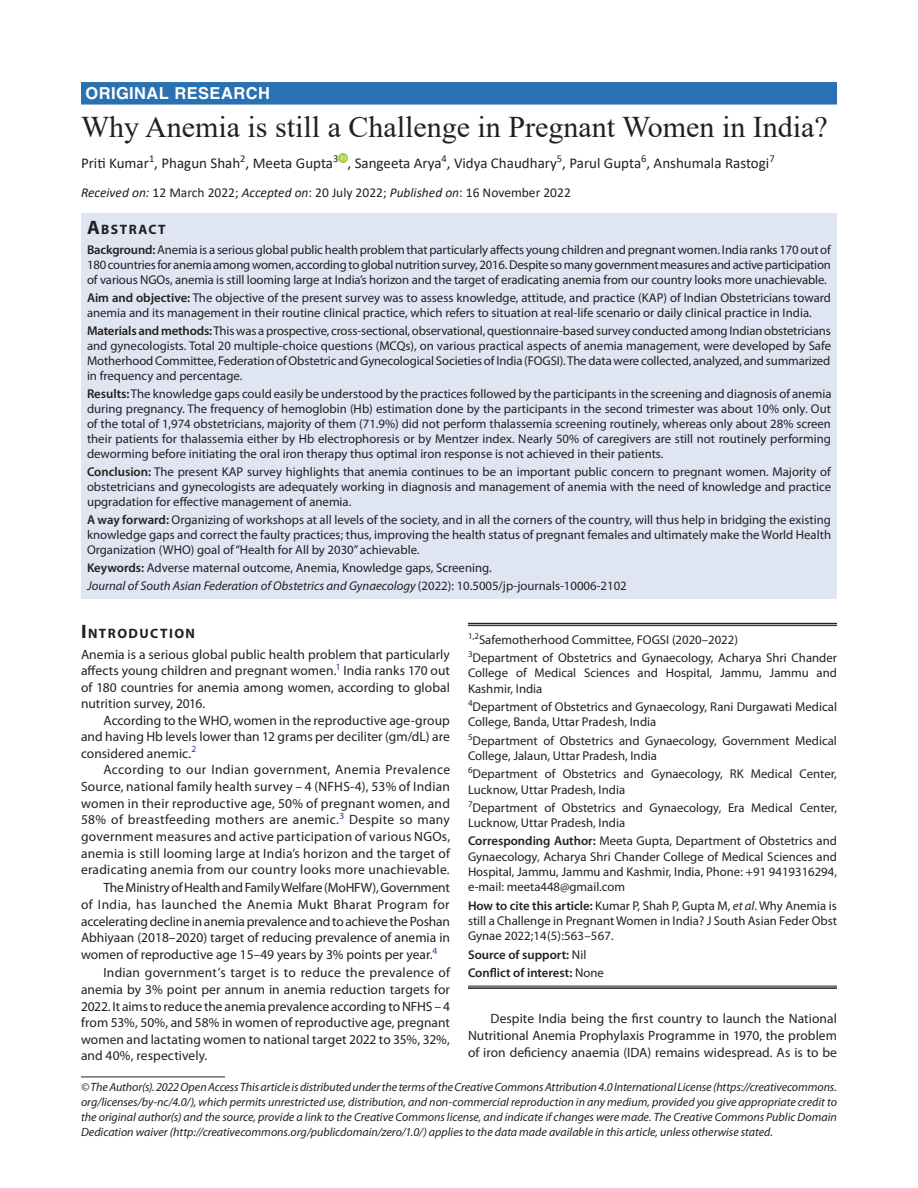
<style>
.page{position:relative;width:918px;height:1188px;background:#fff}
.page>*{position:absolute;margin:0;border:0;box-sizing:border-box;transform-origin:0 0}
.t1{font:30px "Times New Roman";color:#231f20}
.ArticleType{font:700 16.5px "Helvetica LT Std";letter-spacing:.025em;color:#fff}
.AuthorName{font:15px "Calibri";color:#231f20}
.Head-1{font:700 13.65px "Myriad Pro";letter-spacing:.105em;color:#231f20}
.AbstractTitle{font:700 13.65px "Myriad Pro";letter-spacing:.105em;color:#231f20}
.Para-Indent{font:13.5px/16.6px "Myriad Pro";letter-spacing:.005em;color:#231f20;text-align:justify}
.Para-NoIndent{font:13.5px/16.5px "Myriad Pro";color:#231f20;text-align:justify}
.ArticleDate{font:13.5px "Calibri";color:#231f20}
.Abstract-Para-first{font:12.75px/15px "Myriad Pro";color:#231f20;text-align:justify}
.Affiliation-foot{font:12.75px/15.3px "Myriad Pro";color:#231f20}
.Corresponding_Author{font:12.75px/15.3px "Myriad Pro";color:#231f20;text-align:justify}
.How_to_Cite{font:12.75px/15.3px "Myriad Pro";color:#231f20;text-align:justify}
.Affiliation{font:12.75px/15.3px "Myriad Pro";color:#231f20;text-align:justify}
.JT_DOI{font:italic 12.75px "Myriad Pro";color:#231f20}
.Keywords{font:12.75px "Myriad Pro";color:#231f20}
.Affiliation-first{font:12.75px "Myriad Pro";color:#231f20}
.COI{font:600 12.75px "Myriad Pro";color:#231f20}
.Source{font:600 12.75px "Myriad Pro";color:#231f20}
.FootNote{font:italic 12px/15px "Myriad Pro";color:#231f20;text-align:justify}
.s1{font-style:italic}
.s2{font-size:19.5px}
.s3{font-weight:600}
.s4{font-style:normal}
.s5{font-weight:400}
</style>
<div class="page">
<div style="left:81px;top:82px;width:756px;height:23px;background:#2971b2"></div>
<div style="left:81px;top:214px;width:756px;height:25px;background:#dfe5f2"></div>
<div style="left:81px;top:238px;width:756px;height:55px;background:#dfe5f2"></div>
<div style="left:81px;top:286px;width:756px;height:40px;background:#dfe5f2"></div>
<div style="left:81px;top:319px;width:756px;height:70px;background:#dfe5f2"></div>
<div style="left:81px;top:382px;width:756px;height:85px;background:#dfe5f2"></div>
<div style="left:81px;top:460px;width:756px;height:55px;background:#dfe5f2"></div>
<div style="left:81px;top:508px;width:756px;height:55px;background:#dfe5f2"></div>
<div style="left:81px;top:556px;width:756px;height:25px;background:#dfe5f2"></div>
<div style="left:81px;top:574px;width:756px;height:25px;background:#dfe5f2"></div>
<svg style="left:338px;top:154px;width:10px;height:9px"></svg>
<hr style="left:468px;top:623px;width:369px;height:1px;background:#231f20">
<hr style="left:468px;top:625px;width:369px;height:1px;background:#231f20">
<hr style="left:468px;top:986px;width:369px;height:1px;background:#231f20">
<hr style="left:468px;top:987px;width:369px;height:2px;background:#231f20">
<hr style="left:81px;top:1077px;width:144px;height:1px;background:#231f20">
<p class="ArticleType" style="left:86px;top:83px;width:186px">ORIGINAL RESEARCH</p>
<p class="t1" style="left:81px;top:106px;width:748px">Why Anemia is still a Challenge in Pregnant Women in India?</p>
<p class="AuthorName" style="left:81px;top:153px;width:695px">Priti Kumar<sup>1</sup>, Phagun Shah<sup>2</sup>, Meeta Gupta<sup>3</sup> , Sangeeta Arya<sup>4</sup>, Vidya Chaudhary<sup>5</sup>, Parul Gupta<sup>6</sup>, Anshumala Rastogi<sup>7</sup></p>
<p class="ArticleDate" style="left:81px;top:183px;width:491px"><span class="s1">Received on:</span> 12 March 2022; <span class="s1">Accepted on</span>: 20 July 2022; <span class="s1">Published on</span>: 16 November 2022</p>
<p class="AbstractTitle" style="left:87px;top:221px;width:80px"><span class="s2">A</span>BSTRACT</p>
<p class="Abstract-Para-first" style="left:87px;top:242px;width:745px"><span class="s3">Background:</span> Anemia is a serious global public health problem that particularly affects young children and pregnant women. India ranks 170 out of 180 countries for anemia among women, according to global nutrition survey, 2016. Despite so many government measures and active participation of various NGOs, anemia is still looming large at India’s horizon and the target of eradicating anemia from our country looks more unachievable.</p>
<p class="Abstract-Para-first" style="left:87px;top:290px;width:746px"><span class="s3">Aim and objective:</span> The objective of the present survey was to assess knowledge, attitude, and practice (KAP) of Indian Obstetricians toward anemia and its management in their routine clinical practice, which refers to situation at real-life scenario or daily clinical practice in India.</p>
<p class="Abstract-Para-first" style="left:87px;top:323px;width:746px"><span class="s3">Materials and methods:</span> This was a prospective, cross-sectional, observational, questionnaire-based survey conducted among Indian obstetricians and gynecologists. Total 20 multiple-choice questions (MCQs), on various practical aspects of anemia management, were developed by Safe Motherhood Committee, Federation of Obstetric and Gynecological Societies of India (FOGSI). The data were collected, analyzed, and summarized in frequency and percentage.</p>
<p class="Abstract-Para-first" style="left:87px;top:386px;width:746px"><span class="s3">Results:</span> The knowledge gaps could easily be understood by the practices followed by the participants in the screening and diagnosis of anemia during pregnancy. The frequency of hemoglobin (Hb) estimation done by the participants in the second trimester was about 10% only. Out of the total of 1,974 obstetricians, majority of them (71.9%) did not perform thalassemia screening routinely, whereas only about 28% screen their patients for thalassemia either by Hb electrophoresis or by Mentzer index. Nearly 50% of caregivers are still not routinely performing deworming before initiating the oral iron therapy thus optimal iron response is not achieved in their patients.</p>
<p class="Abstract-Para-first" style="left:87px;top:464px;width:746px"><span class="s3">Conclusion:</span> The present KAP survey highlights that anemia continues to be an important public concern to pregnant women. Majority of obstetricians and gynecologists are adequately working in diagnosis and management of anemia with the need of knowledge and practice upgradation for effective management of anemia.</p>
<p class="Abstract-Para-first" style="left:87px;top:512px;width:746px"><span class="s3">A way forward:</span> Organizing of workshops at all levels of the society, and in all the corners of the country, will thus help in bridging the existing knowledge gaps and correct the faulty practices; thus, improving the health status of pregnant females and ultimately make the World Health Organization (WHO) goal of “Health for All by 2030” achievable.</p>
<p class="Keywords" style="left:87px;top:560px;width:406px"><span class="s3">Keywords:</span> Adverse maternal outcome, Anemia, Knowledge gaps, Screening.</p>
<p class="JT_DOI" style="left:87px;top:578px;width:541px">Journal of South Asian Federation of Obstetrics and Gynaecology <span class="s4">(2022): 10.5005/jp-journals-10006-2102</span></p>
<p class="Head-1" style="left:81px;top:624px;width:116px"><span class="s2">I</span>NTRODUCTION</p>
<p class="Para-NoIndent" style="left:81px;top:646px;width:370px">Anemia is a serious global public health problem that particularly affects young children and pregnant women.<sup>1</sup> India ranks 170 out of 180 countries for anemia among women, according to global nutrition survey, 2016.</p>
<p class="Para-Indent" style="left:81px;top:712px;width:370px;text-indent:22px">According to the WHO, women in the reproductive age-group and having Hb levels lower than 12 grams per deciliter (gm/dL) are considered anemic.<sup>2</sup></p>
<p class="Para-Indent" style="left:81px;top:761px;width:371px;text-indent:22px">According to our Indian government, Anemia Prevalence Source, national family health survey – 4 (NFHS-4), 53% of Indian women in their reproductive age, 50% of pregnant women, and 58% of breastfeeding mothers are anemic.<sup>3</sup> Despite so many government measures and active participation of various NGOs, anemia is still looming large at India’s horizon and the target of eradicating anemia from our country looks more unachievable.</p>
<p class="Para-Indent" style="left:81px;top:879px;width:371px;text-indent:22px">The Ministry of Health and Family Welfare (MoHFW), Government of India, has launched the Anemia Mukt Bharat Program for accelerating decline in anemia prevalence and to achieve the Poshan Abhiyaan (2018–2020) target of reducing prevalence of anemia in women of reproductive age 15–49 years by 3% points per year.<sup>4</sup></p>
<p class="Para-Indent" style="left:81px;top:964px;width:371px;text-indent:22px">Indian government’s target is to reduce the prevalence of anemia by 3% point per annum in anemia reduction targets for 2022. It aims to reduce the anemia prevalence according to NFHS – 4 from 53%, 50%, and 58% in women of reproductive age, pregnant women and lactating women to national target 2022 to 35%, 32%, and 40%, respectively.</p>
<p class="Affiliation-first" style="left:468px;top:632px;width:271px"><sup>1,2</sup>Safemotherhood Committee, FOGSI (2020–2022)</p>
<p class="Affiliation" style="left:468px;top:650px;width:371px"><sup>3</sup>Department of Obstetrics and Gynaecology, Acharya Shri Chander College of Medical Sciences and Hospital, Jammu, Jammu and Kashmir, India</p>
<p class="Affiliation-foot" style="left:468px;top:699px;width:371px"><sup>4</sup>Department of Obstetrics and Gynaecology, Rani Durgawati Medical<br>College, Banda, Uttar Pradesh, India</p>
<p class="Affiliation-foot" style="left:468px;top:733px;width:371px"><sup>5</sup>Department of Obstetrics and Gynaecology, Government Medical<br>College, Jalaun, Uttar Pradesh, India</p>
<p class="Affiliation-foot" style="left:468px;top:766px;width:370px"><sup>6</sup>Department of Obstetrics and Gynaecology, RK Medical Center,<br>Lucknow, Uttar Pradesh, India</p>
<p class="Affiliation-foot" style="left:468px;top:800px;width:371px"><sup>7</sup>Department of Obstetrics and Gynaecology, Era Medical Center,<br>Lucknow, Uttar Pradesh, India</p>
<p class="Corresponding_Author" style="left:468px;top:833px;width:371px"><span class="s3">Corresponding Author:</span> Meeta Gupta, Department of Obstetrics and Gynaecology, Acharya Shri Chander College of Medical Sciences and Hospital, Jammu, Jammu and Kashmir, India, Phone: +91 9419316294, e-mail: meeta448@gmail.com</p>
<p class="How_to_Cite" style="left:468px;top:898px;width:371px"><span class="s3">How to cite this article:</span> Kumar P, Shah P, Gupta M, <span class="s1">et al</span>. Why Anemia is still a Challenge in Pregnant Women in India? J South Asian Feder Obst Gynae 2022;14(5):563–567.</p>
<p class="Source" style="left:468px;top:946px;width:120px">Source of support: <span class="s5">Nil</span></p>
<p class="COI" style="left:468px;top:964px;width:137px">Conflict of interest: <span class="s5">None</span></p>
<p class="Para-Indent" style="left:468px;top:1010px;width:371px;text-indent:22px">Despite India being the first country to launch the National Nutritional Anemia Prophylaxis Programme in 1970, the problem of iron deficiency anaemia (IDA) remains widespread. As is to be</p>
<p class="FootNote" style="left:81px;top:1079px;width:758px">© The Author(s). 2022 Open Access This article is distributed under the terms of the Creative Commons Attribution 4.0 International License (https://creativecommons. org/licenses/by-nc/4.0/), which permits unrestricted use, distribution, and non-commercial reproduction in any medium, provided you give appropriate credit to the original author(s) and the source, provide a link to the Creative Commons license, and indicate if changes were made. The Creative Commons Public Domain Dedication waiver (http://creativecommons.org/publicdomain/zero/1.0/) applies to the data made available in this article, unless otherwise stated.</p>
</div>
